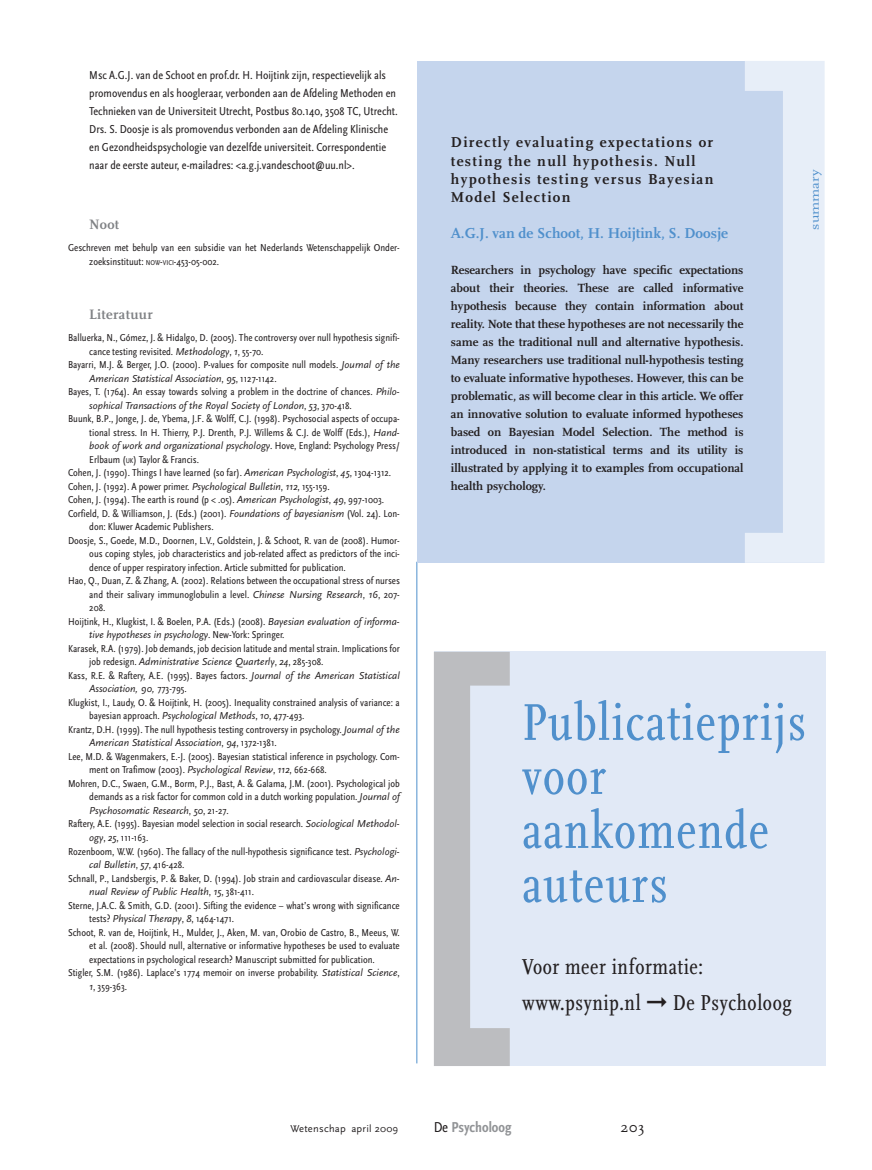
<style>
.page{position:relative;width:872px;height:1170px;background:#fff}
.page>*{position:absolute;margin:0;border:0;box-sizing:border-box;transform-origin:0 0}
.t1{font:condensed 54px/54px "Scala OT";letter-spacing:.025em;color:#5090cc}
.t2{font:condensed 22.5px/36px "Scala OT";letter-spacing:.025em;color:#231f20}
.t3{font:700 15px/18px "Scala OT";letter-spacing:.09em;color:#231f20}
.t4{font:700 15px "Scala OT";color:#5090cc}
.t5{font:700 condensed 15px "Scala Sans OT";color:#919396}
.t6{font:15px "Scala OT";color:#231f20}
.t7{font:700 14.25px "Scala OT";letter-spacing:.025em;color:#808285}
.t8{font:700 12.3px/18px "Scala OT";color:#231f20;text-align:justify}
.t9{font:condensed 12px/18px "Scala Sans OT";color:#231f20}
.t10{font:12px "Scala OT";color:#5090cc;scale:1.24 1}
.t11{font:condensed 10.5px/13.5px "Scala Sans OT";color:#231f20}
.t12{font:italic 10.5px "Scala Sans OT";color:#231f20}
.t13{font:10.5px "Scala Sans OT";letter-spacing:.025em;color:#231f20}
.s1{font-size:7.35px}
.s2{font-style:inherit}
.s3{font-style:italic;font-stretch:normal}
.s4{font-style:normal;font-stretch:condensed}
.s5{font-weight:400;color:#231f20}
</style>
<div class="page">
<hr style="left:416px;top:561px;width:1px;height:502px;background:#5090cc">
<div style="left:417px;top:61px;width:406px;height:502px;background:#c5d5ed"></div>
<svg style="left:745px;top:61px;width:79px;height:502px"></svg>
<div style="left:434px;top:651px;width:391px;height:414px;background:#e1e9f6"></div>
<svg style="left:434px;top:651px;width:76px;height:414px"></svg>
<p class="t9" style="left:89px;top:66px;width:310px">Msc A.G.J. van de Schoot en prof.dr. H. Hoijtink zijn, respectievelijk als promovendus en als hoogleraar, verbonden aan de Afdeling Methoden en Technieken van de Universiteit Utrecht, Postbus 80.140, 3508 TC, Utrecht.<br>Drs. S. Doosje is als promovendus verbonden aan de Afdeling Klinische en Gezondheidspsychologie van dezelfde universiteit. Correspondentie naar de eerste auteur, e-mailadres: &lt;a.g.j.vandeschoot@uu.nl&gt;.</p>
<h3 class="t7" style="left:89px;top:215px;width:31px">Noot</h3>
<p class="t11" style="left:89px;top:241px;width:312px;text-indent:-21px">Geschreven met behulp van een subsidie van het Nederlands Wetenschappelijk Onder&shy;zoeksinstituut: <span class="s1">NOW</span><span class="s2">-</span><span class="s1">VICI</span>-453-05-002.</p>
<h3 class="t7" style="left:89px;top:305px;width:65px">Literatuur</h3>
<p class="t11" style="left:68px;top:331px;width:333px">Balluerka, N., Gómez, J. &amp; Hidalgo, D. (2005). The controversy over null hypothesis signifi-</p>
<p class="t11" style="left:89px;top:344px;width:176px">cance testing revisited. <span class="s3">Methodology</span>, <span class="s3">1</span>, 55-70.</p>
<p class="t11" style="left:68px;top:358px;width:333px">Bayarri, M.J. &amp; Berger, J.O. (2000). P-values for composite null models. <span class="s3">Journal of the</span></p>
<p class="t12" style="left:89px;top:372px;width:189px">American Statistical Association<span class="s4">,</span> 95<span class="s4">, 1127-1142.</span></p>
<p class="t11" style="left:68px;top:385px;width:333px">Bayes, T. (1764). An essay towards solving a problem in the doctrine of chances. <span class="s3">Philo-</span></p>
<p class="t12" style="left:89px;top:399px;width:264px">sophical Transactions of the Royal Society of London<span class="s4">,</span> 53<span class="s4">, 370-418.</span></p>
<p class="t11" style="left:68px;top:412px;width:333px">Buunk, B.P., Jonge, J. de, Ybema, J.F. &amp; Wolff, C.J. (1998). Psychosocial aspects of occupa-</p>
<p class="t11" style="left:89px;top:425px;width:312px">tional stress. In H. Thierry, P.J. Drenth, P.J. Willems &amp; C.J. de Wolff (Eds.), <span class="s3">Hand-</span></p>
<p class="t12" style="left:89px;top:439px;width:312px">book of work and organizational psychology<span class="s4">. Hove, England: Psychology Press/</span></p>
<p class="t11" style="left:89px;top:452px;width:111px">Erlbaum (<span class="s1">UK</span>) Taylor &amp; Francis.</p>
<p class="t11" style="left:68px;top:466px;width:325px">Cohen, J. (1990). Things I have learned (so far). <span class="s3">American Psychologist</span>, <span class="s3">45</span>, 1304-1312.</p>
<p class="t11" style="left:68px;top:479px;width:263px">Cohen, J. (1992). A power primer. <span class="s3">Psychological Bulletin</span>, <span class="s3">112</span>, 155-159.</p>
<p class="t11" style="left:68px;top:493px;width:318px">Cohen, J. (1994). The earth is round (p &lt; .05). <span class="s3">American Psychologist</span>, <span class="s3">49</span>, 997-1003.</p>
<p class="t11" style="left:68px;top:506px;width:333px">Corfield, D. &amp; Williamson, J. (Eds.) (2001). <span class="s3">Foundations of bayesianism</span> (Vol. 24). Lon-</p>
<p class="t11" style="left:89px;top:520px;width:126px">don: Kluwer Academic Publishers.</p>
<p class="t11" style="left:68px;top:533px;width:333px">Doosje, S., Goede, M.D., Doornen, L.V., Goldstein, J. &amp; Schoot, R. van de (2008). Humor-</p>
<p class="t11" style="left:89px;top:547px;width:312px">ous coping styles, job characteristics and job-related affect as predictors of the inci-</p>
<p class="t11" style="left:89px;top:560px;width:258px">dence of upper respiratory infection. Article submitted for publication.</p>
<p class="t11" style="left:68px;top:574px;width:333px">Hao, Q., Duan, Z. &amp; Zhang, A. (2002). Relations between the occupational stress of nurses</p>
<p class="t11" style="left:89px;top:587px;width:312px">and their salivary immunoglobulin a level. <span class="s3">Chinese Nursing Research</span>, <span class="s3">16</span>, 207-</p>
<p class="t11" style="left:89px;top:601px;width:18px">208.</p>
<p class="t11" style="left:68px;top:614px;width:333px">Hoijtink, H., Klugkist, I. &amp; Boelen, P.A. (Eds.) (2008). <span class="s3">Bayesian evaluation of informa-</span></p>
<p class="t12" style="left:89px;top:628px;width:197px">tive hypotheses in psychology<span class="s4">. New-York: Springer.</span></p>
<p class="t11" style="left:68px;top:641px;width:333px">Karasek, R.A. (1979). Job demands, job decision latitude and mental strain. Implications for</p>
<p class="t12" style="left:89px;top:655px;width:236px"><span class="s4">job redesign.</span> Administrative Science Quarterly<span class="s4">,</span> 24<span class="s4">, 285-308.</span></p>
<p class="t11" style="left:68px;top:668px;width:333px">Kass, R.E. &amp; Raftery, A.E. (1995). Bayes factors. <span class="s3">Journal of the American Statistical</span></p>
<p class="t12" style="left:89px;top:682px;width:99px">Association, 90, <span class="s4">773-795.</span></p>
<p class="t11" style="left:68px;top:695px;width:333px">Klugkist, I., Laudy, O. &amp; Hoijtink, H. (2005). Inequality constrained analysis of variance: a</p>
<p class="t11" style="left:89px;top:709px;width:217px">bayesian approach. <span class="s3">Psychological Methods</span>, <span class="s3">10</span>, 477-493.</p>
<p class="t11" style="left:68px;top:722px;width:333px">Krantz, D.H. (1999). The null hypothesis testing controversy in psychology. <span class="s3">Journal of the</span></p>
<p class="t12" style="left:89px;top:736px;width:189px">American Statistical Association<span class="s4">,</span> 94<span class="s4">, 1372-1381.</span></p>
<p class="t11" style="left:68px;top:749px;width:333px">Lee, M.D. &amp; Wagenmakers, E.-J. (2005). Bayesian statistical inference in psychology. Com-</p>
<p class="t11" style="left:89px;top:763px;width:239px">ment on Trafimow (2003). <span class="s3">Psychological Review</span>, <span class="s3">112</span>, 662-668.</p>
<p class="t11" style="left:68px;top:776px;width:333px">Mohren, D.C., Swaen, G.M., Borm, P.J., Bast, A. &amp; Galama, J.M. (2001). Psychological job</p>
<p class="t11" style="left:89px;top:790px;width:312px">demands as a risk factor for common cold in a dutch working population. <span class="s3">Journal of</span></p>
<p class="t12" style="left:89px;top:804px;width:141px">Psychosomatic Research<span class="s4">,</span> 50<span class="s4">, 21-27.</span></p>
<p class="t11" style="left:68px;top:817px;width:333px">Raftery, A.E. (1995). Bayesian model selection in social research. <span class="s3">Sociological Methodol-</span></p>
<p class="t11" style="left:89px;top:830px;width:61px"><span class="s3">ogy</span>, <span class="s3">25</span>, 111-163.</p>
<p class="t11" style="left:68px;top:844px;width:333px">Rozenboom, W.W. (1960). The fallacy of the null-hypothesis significance test. <span class="s3">Psychologi-</span></p>
<p class="t12" style="left:89px;top:858px;width:97px">cal Bulletin<span class="s4">,</span> 57<span class="s4">, 416-428.</span></p>
<p class="t11" style="left:68px;top:871px;width:333px">Schnall, P., Landsbergis, P. &amp; Baker, D. (1994). Job strain and cardiovascular disease. <span class="s3">An-</span></p>
<p class="t12" style="left:89px;top:885px;width:166px">nual Review of Public Health<span class="s4">,</span> 15<span class="s4">, 381-411.</span></p>
<p class="t11" style="left:68px;top:898px;width:333px">Sterne, J.A.C. &amp; Smith, G.D. (2001). Sifting the evidence – what’s wrong with significance</p>
<p class="t11" style="left:89px;top:911px;width:146px">tests? <span class="s3">Physical Therapy</span>, <span class="s3">8</span>, 1464-1471.</p>
<p class="t11" style="left:68px;top:925px;width:333px">Schoot, R. van de, Hoijtink, H., Mulder, J., Aken, M. van, Orobio de Castro, B., Meeus, W.</p>
<p class="t11" style="left:89px;top:938px;width:312px">et al. (2008). Should null, alternative or informative hypotheses be used to evaluate</p>
<p class="t11" style="left:89px;top:952px;width:287px">expectations in psychological research? Manuscript submitted for publication.</p>
<p class="t11" style="left:68px;top:965px;width:333px">Stigler, S.M. (1986). Laplace’s 1774 memoir on inverse probability. <span class="s3">Statistical Science</span>,</p>
<p class="t11" style="left:89px;top:979px;width:39px"><span class="s3">1</span>, 359-363.</p>
<h3 class="t3" style="left:451px;top:134px;width:264px">Directly evaluating expectations or testing the null hypothesis. Null hypothesis testing versus Bayesian<br>Model Selection</h3>
<h3 class="t4" style="left:451px;top:224px;width:279px">A.G.J. van de Schoot, H. Hoijtink, S. Doosje</h3>
<p class="t8" style="left:451px;top:260px;width:294px">Researchers in psychology have specific expectations about their theories. These are called informative hypothesis because they contain information about reality. Note that these hypotheses are not necessarily the same as the traditional null and alternative hypothesis.<br>Many researchers use traditional null-hypothesis testing to evaluate informative hypotheses. However, this can be problematic, as will become clear in this article. We offer an innovative solution to evaluate informed hypotheses based on Bayesian Model Selection. The method is introduced in non-statistical terms and its utility is illustrated by applying it to examples from occupational health psychology.</p>
<p class="t10" style="left:808px;top:229px;width:50px;rotate:-90deg">summary</p>
<h1 class="t1" style="left:522px;top:695px;width:285px">Publicatieprijs voor aankomende auteurs</h1>
<h2 class="t2" style="left:522px;top:948px;width:271px">Voor meer informatie: www.psynip.nl ➞ De Psycholoog</h2>
<p class="t13" style="left:290px;top:1122px;width:109px">Wetenschap april 2009</p>
<h3 class="t5" style="left:434px;top:1118px;width:79px"><span class="s5">De</span> Psycholoog</h3>
<h3 class="t6" style="left:620px;top:1118px;width:26px">203</h3>
</div>
